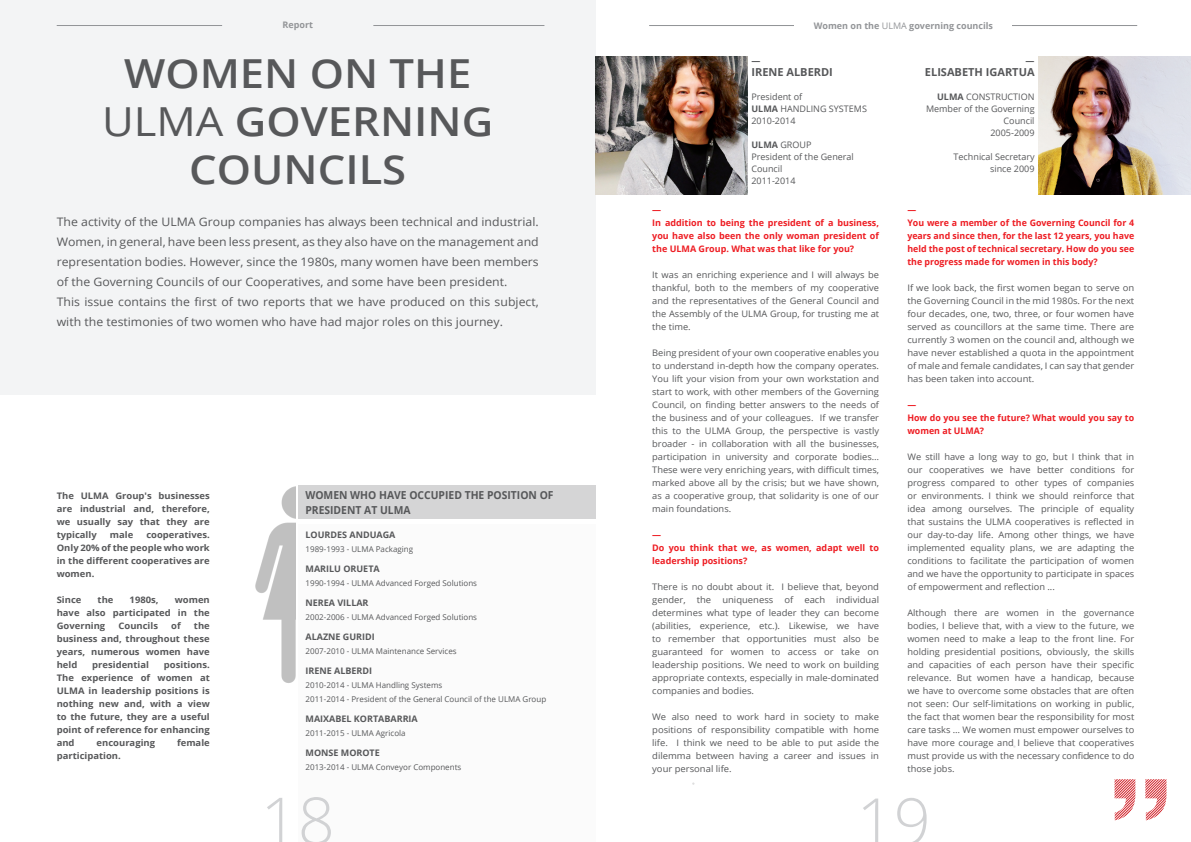
<style>
.page{position:relative;width:1191px;height:842px;background:#fff}
.page>*{position:absolute;margin:0;border:0;box-sizing:border-box;transform-origin:0 0}
.t1{font:300 65px "Open Sans";color:#d1d2d4}
.t2{font:600 40px/48px "Open Sans";color:#57585a;text-align:center;scale:1.09 1}
.t3{font:11.7px/20px "Open Sans";color:#57585a;scale:1.05 1}
.t4{font:700 11px/15px "Open Sans";color:#57585a;scale:.94 1}
.t5{font:700 11px "Open Sans";color:#57585a}
.t6{font:9px/13px "Open Sans";color:#57585a;text-align:justify}
.t7{font:9px/13px "Open Sans";color:#57585a;text-align:justify;scale:1.05 1}
.t8{font:700 9px/13px "Open Sans";color:#57585a;text-align:justify;scale:1.05 1}
.t9{font:700 9px/13px "Open Sans";color:#ee1d23}
.t10{font:700 9px "Open Sans";color:#57585a}
.t11{font:700 9px "Open Sans";color:#939598}
.t12{font:300 9px "Open Sans";color:#939598}
.t13{font:8px/14px "Open Sans";color:#57585a}
.s1{font-weight:700}
.s2{font-weight:400}
</style>
<div class="page">
<div style="left:298px;top:486px;width:297px;height:33px;background:#d5d5d6"></div>
<div style="left:298px;top:524px;width:297px;height:318px;background:#fbfbfb"></div>
<div style="left:0;top:0;width:595px;height:395px;background:#f2f3f4"></div>
<hr style="left:373px;top:25px;width:171px;height:1px;background:#939598">
<hr style="left:966px;top:25px;width:171px;height:1px;background:#939598">
<hr style="left:649px;top:25px;width:165px;height:1px;background:#939598">
<div style="left:794px;top:17px;width:218px;height:17px;background:#fff"></div>
<img style="left:595px;top:57px;width:152px;height:137px">
<img style="left:1038px;top:57px;width:153px;height:137px">
<img style="left:255px;top:486px;width:40px;height:197px">
<hr style="left:57px;top:25px;width:165px;height:1px;background:#939598">
<svg style="left:1114px;top:779px;width:52px;height:41px"></svg>
<p class="t11" style="left:282px;top:18px;width:32px">Report</p>
<p class="t12" style="left:817px;top:19px;width:175px"><span class="s1">Mujeres de ULMA</span> en la década de los 60</p>
<p class="t11" style="left:814px;top:19px;width:181px">Women on the <span class="s2">ULMA</span> governing councils</p>
<h2 class="t2" style="left:102px;top:48px;width:360px">WOMEN ON THE<br><span class="s2">ULMA</span> GOVERNING<br>COUNCILS</h2>
<p class="t3" style="left:57px;top:211px;width:461px">The activity of the ULMA Group companies has always been technical and industrial.<br>Women, in general, have been less present, as they also have on the management and representation bodies. However, since the 1980s, many women have been members of the Governing Councils of our Cooperatives, and some have been president.<br>This issue contains the first of two reports that we have produced on this subject, with the testimonies of two women who have had major roles on this journey.</p>
<p class="t8" style="left:57px;top:489px;width:147px">The ULMA Group's businesses are industrial and, therefore, we usually say that they are typically</p>
<p class="t8" style="left:57px;top:528px;width:147px;text-indent:90px">cooperatives.<br>Only 20% of the people who work in the different cooperatives are women.</p>
<p class="t8" style="left:57px;top:593px;width:25px">Since</p>
<p class="t8" style="left:98px;top:593px;width:17px">the</p>
<p class="t8" style="left:130px;top:593px;width:29px">1980s,</p>
<p class="t8" style="left:110px;top:528px;width:24px">male</p>
<p class="t8" style="left:57px;top:593px;width:147px;text-indent:118px">women have also participated in the Governing</p>
<p class="t8" style="left:118px;top:619px;width:39px">Councils</p>
<p class="t8" style="left:171px;top:619px;width:11px">of</p>
<p class="t8" style="left:57px;top:619px;width:147px;text-indent:137px">the business and, throughout these years, numerous women have held</p>
<p class="t8" style="left:57px;top:658px;width:147px;text-indent:107px">positions.<br>The experience of women at ULMA in leadership positions is nothing new and, with a view to the future, they are a useful point of reference for enhancing and</p>
<p class="t8" style="left:92px;top:658px;width:56px">presidential</p>
<p class="t8" style="left:97px;top:736px;width:57px">encouraging</p>
<p class="t8" style="left:177px;top:736px;width:33px">female</p>
<p class="t8" style="left:57px;top:749px;width:63px">participation.</p>
<p class="t4" style="left:305px;top:487px;width:265px">WOMEN WHO HAVE OCCUPIED THE POSITION OF<br>PRESIDENT AT ULMA</p>
<p class="t10" style="left:305px;top:528px;width:91px">LOURDES ANDUAGA</p>
<p class="t13" style="left:305px;top:542px;width:109px">1989-1993 - ULMA Packaging</p>
<p class="t10" style="left:305px;top:562px;width:76px">MARILU ORUETA</p>
<p class="t13" style="left:305px;top:576px;width:173px">1990-1994 - ULMA Advanced Forged Solutions</p>
<p class="t10" style="left:305px;top:596px;width:65px">NEREA VILLAR</p>
<p class="t13" style="left:305px;top:610px;width:173px">2002-2006 - ULMA Advanced Forged Solutions</p>
<p class="t10" style="left:305px;top:630px;width:71px">ALAZNE GURIDI</p>
<p class="t13" style="left:305px;top:644px;width:153px">2007-2010 - ULMA Maintenance Services</p>
<p class="t10" style="left:305px;top:664px;width:68px">IRENE ALBERDI</p>
<p class="t13" style="left:305px;top:678px;width:242px">2010-2014 - ULMA Handling Systems<br>2011-2014 - President of the General Council of the ULMA Group</p>
<p class="t10" style="left:305px;top:712px;width:114px">MAIXABEL KORTABARRIA</p>
<p class="t13" style="left:305px;top:726px;width:102px">2011-2015 - ULMA Agricola</p>
<p class="t10" style="left:305px;top:746px;width:76px">MONSE MOROTE</p>
<p class="t13" style="left:305px;top:760px;width:157px">2013-2014 - ULMA Conveyor Components</p>
<p class="t10" style="left:751px;top:54px;width:10px">—</p>
<p class="t5" style="left:751px;top:64px;width:83px">IRENE ALBERDI</p>
<p class="t6" style="left:751px;top:90px;width:117px;line-height:12px;text-align:left">President of<br><span class="s1">ULMA</span> HANDLING SYSTEMS<br>2010-2014</p>
<p class="t6" style="left:751px;top:138px;width:104px;line-height:12px;text-align:left"><span class="s1">ULMA</span> GROUP<br>President of the General<br>Council<br>2011-2014</p>
<p class="t9" style="left:652px;top:203px;width:228px">—<br>In addition to being the president of a business, you have also been the only woman president of the ULMA Group. What was that like for you?</p>
<p class="t6" style="left:652px;top:268px;width:228px">It was an enriching experience and I will always be thankful, both to the members of my cooperative and the representatives of the General Council and the Assembly of the ULMA Group, for trusting me at the time.</p>
<p class="t6" style="left:652px;top:346px;width:228px">Being president of your own cooperative enables you to understand in-depth how the company operates.<br>You lift your vision from your own workstation and start to work, with other members of the Governing Council, on finding better answers to the needs of the business and of your colleagues. If we transfer this to the ULMA Group, the perspective is vastly broader - in collaboration with all the businesses, participation in university and corporate bodies… These were very enriching years, with difficult times, marked above all by the crisis; but we have shown, as a cooperative group, that solidarity is one of our main foundations.</p>
<p class="t9" style="left:652px;top:528px;width:228px">—<br>Do you think that we, as women, adapt well to leadership positions?</p>
<p class="t7" style="left:652px;top:580px;width:218px">There is no doubt about it. I believe that, beyond gender, the uniqueness of each individual determines what type of leader they can become (abilities, experience, etc.). Likewise, we have to remember that opportunities must also be guaranteed for women to access or take on leadership positions. We need to work on building appropriate contexts, especially in male-dominated companies and bodies.</p>
<p class="t7" style="left:652px;top:710px;width:218px">We also need to work hard in society to make positions of responsibility compatible with home life. I think we need to be able to put aside the dilemma between having a career and issues in your personal life.</p>
<p class="t10" style="left:1025px;top:54px;width:10px">—</p>
<p class="t5" style="left:925px;top:64px;width:111px">ELISABETH IGARTUA</p>
<p class="t6" style="left:926px;top:90px;width:110px;line-height:12px;text-align:right"><span class="s1">ULMA</span> CONSTRUCTION<br>Member of the Governing<br>Council<br>2005-2009</p>
<p class="t6" style="left:953px;top:150px;width:82px;line-height:12px;text-align:right">Technical Secretary since 2009</p>
<p class="t9" style="left:907px;top:203px;width:228px">—<br>You were a member of the Governing Council for 4 years and since then, for the last 12 years, you have held the post of technical secretary. How do you see the progress made for women in this body?</p>
<p class="t7" style="left:907px;top:281px;width:218px">If we look back, the first women began to serve on the Governing Council in the mid 1980s. For the next four decades, one, two, three, or four women have served as councillors at the same time. There are currently 3 women on the council and, although we have never established a quota in the appointment of male and female candidates, I can say that gender has been taken into account.</p>
<p class="t9" style="left:907px;top:398px;width:228px">—<br>How do you see the future? What would you say to women at ULMA?</p>
<p class="t6" style="left:907px;top:450px;width:228px">We still have a long way to go, but I think that in our cooperatives we have better conditions for progress compared to other types of companies or environments. I think we should reinforce that idea among ourselves. The principle of equality that sustains the ULMA cooperatives is reflected in our day-to-day life. Among other things, we have implemented equality plans, we are adapting the conditions to facilitate the participation of women and we have the opportunity to participate in spaces of empowerment and reflection ...</p>
<p class="t6" style="left:907px;top:606px;width:228px">Although there are women in the governance bodies, I believe that, with a view to the future, we women need to make a leap to the front line. For holding presidential positions, obviously, the skills and capacities of each person have their specific relevance. But women have a handicap, because we have to overcome some obstacles that are often not seen: Our self-limitations on working in public, the fact that women bear the responsibility for most care tasks … We women must empower ourselves to have more courage and I believe that cooperatives must provide us with the necessary confidence to do those jobs.</p>
<h1 class="t1" style="left:261px;top:776px;width:76px">18</h1>
<h1 class="t1" style="left:856px;top:777px;width:76px">19</h1>
</div>
